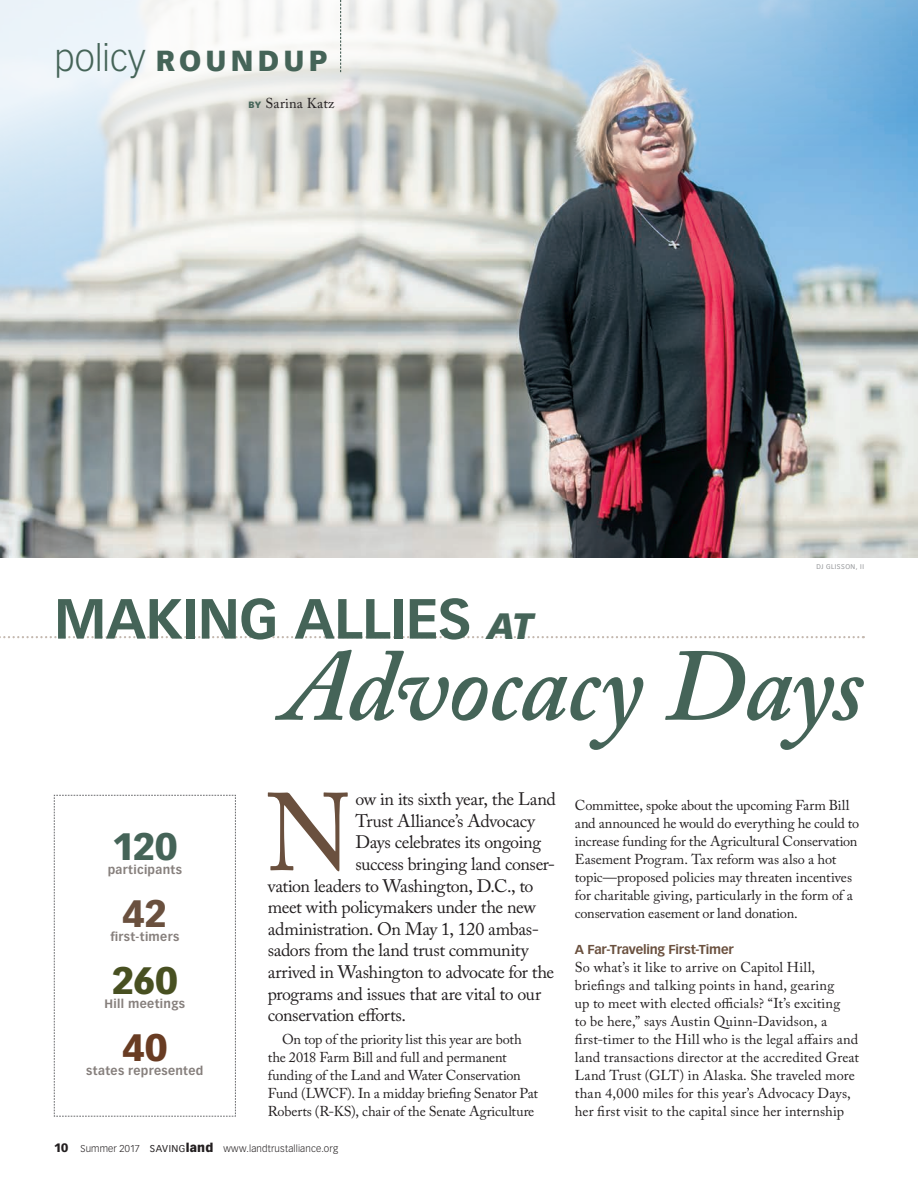
<style>
.page{position:relative;width:918px;height:1188px;background:#fff}
.page>*{position:absolute;margin:0;border:0;box-sizing:border-box;transform-origin:0 0}
.t1{font:109.2px "Adobe Caslon Pro";color:#6a503e}
.t2{font:italic 600 102px "Adobe Caslon Pro";letter-spacing:-.01em;color:#456458}
.t3{font:700 55.5px "Vectora LT Std";letter-spacing:-.015em;color:#456458}
.t4{font:900 37.5px "Vectora LT Std";color:#456458}
.t5{font:900 37.5px "Vectora LT Std";color:#485021}
.t6{font:900 37.5px "Vectora LT Std";color:#6a503e}
.t7{font:900 37.5px "Vectora LT Std";color:#693c23}
.t8{font:900 28.5px "Vectora LT Std";letter-spacing:.15em;color:#456458}
.t9{font:18px "Adobe Caslon Pro";letter-spacing:-.02em;color:#231f20}
.t10{font:14.25px/18px "Adobe Caslon Pro";color:#231f20}
.t11{font:700 12.75px "Vectora LT Std";letter-spacing:-.015em;color:#6a503e}
.t12{font:700 12px "Vectora LT Std";letter-spacing:.025em;color:#867f7c}
.t13{font:300 9.75px "Vectora LT Std";letter-spacing:.015em;color:#231f20}
.t14{font:6.75px "Vectora LT Std";letter-spacing:.075em;color:#939598}
.s1{font-weight:300;font-size:36px}
.s2{font-family:"Vectora LT Std";font-weight:900;font-size:9px;color:#456458}
.s3{font-weight:900;font-style:italic;font-size:36px}
.s4{font-weight:900;font-size:12px}
.s5{font-weight:400}
</style>
<div class="page">
<img style="left:0;top:0;width:918px;height:558px">
<svg style="left:340px;top:0;width:1px;height:72px"></svg>
<svg style="left:0;top:636px;width:864px;height:2px"></svg>
<svg style="left:54px;top:795px;width:182px;height:322px"></svg>
<p class="t8" style="left:55px;top:43px;width:274px"><span class="s1">policy</span> ROUNDUP</p>
<p class="t10" style="left:248px;top:94px;width:87px"><span class="s2">BY</span> Sarina Katz</p>
<p class="t14" style="left:816px;top:562px;width:49px">DJ GLISSON, II</p>
<p class="t3" style="left:54px;top:585px;width:481px">MAKING ALLIES <span class="s3">AT</span></p>
<p class="t2" style="left:283px;top:625px;width:583px">Advocacy Days</p>
<h3 class="t4" style="left:112px;top:823px;width:67px">120</h3>
<p class="t12" style="left:108px;top:863px;width:76px">participants</p>
<h3 class="t6" style="left:123px;top:890px;width:46px">42</h3>
<p class="t12" style="left:110px;top:930px;width:70px">first-timers</p>
<h3 class="t5" style="left:112px;top:957px;width:67px">260</h3>
<p class="t12" style="left:105px;top:997px;width:82px">Hill meetings</p>
<h3 class="t7" style="left:122px;top:1024px;width:46px">40</h3>
<p class="t12" style="left:86px;top:1064px;width:119px">states represented</p>
<p class="t1" style="left:265px;top:768px;width:88px">N</p>
<p class="t9" style="left:355px;top:788px;width:202px">ow in its sixth year, the Land</p>
<p class="t9" style="left:355px;top:810px;width:181px">Trust Alliance’s Advocacy</p>
<p class="t9" style="left:355px;top:832px;width:187px">Days celebrates its ongoing</p>
<p class="t9" style="left:355px;top:853px;width:201px">success bringing land conser-</p>
<p class="t9" style="left:268px;top:875px;width:267px">vation leaders to Washington, D.C., to</p>
<p class="t9" style="left:268px;top:896px;width:270px">meet with policymakers under the new</p>
<p class="t9" style="left:268px;top:918px;width:273px">administration. On May 1, 120 ambas-</p>
<p class="t9" style="left:268px;top:940px;width:262px">sadors from the land trust community</p>
<p class="t9" style="left:268px;top:961px;width:288px">arrived in Washington to advocate for the</p>
<p class="t9" style="left:268px;top:983px;width:275px">programs and issues that are vital to our</p>
<p class="t9" style="left:268px;top:1004px;width:140px">conservation efforts.</p>
<p class="t10" style="left:268px;top:1030px;width:272px;text-indent:14px">On top of the priority list this year are both the 2018 Farm Bill and full and permanent funding of the Land and Water Conservation Fund (LWCF). In a midday briefing Senator Pat Roberts (R-KS), chair of the Senate Agriculture</p>
<p class="t13" style="left:54px;top:1143px;width:286px"><span class="s4">10</span> Summer 2017 <span class="s5">SAVING</span><span class="s4">land</span> www.landtrustalliance.org</p>
<p class="t10" style="left:575px;top:796px;width:286px">Committee, spoke about the upcoming Farm Bill and announced he would do everything he could to increase funding for the Agricultural Conservation Easement Program. Tax reform was also a hot topic—proposed policies may threaten incentives for charitable giving, particularly in the form of a conservation easement or land donation.</p>
<p class="t11" style="left:575px;top:942px;width:160px">A Far-Traveling First-Timer</p>
<p class="t10" style="left:575px;top:958px;width:286px">So what’s it like to arrive on Capitol Hill, briefings and talking points in hand, gearing<br>up to meet with elected officials? “It’s exciting<br>to be here,” says Austin Quinn-Davidson, a first-timer to the Hill who is the legal affairs and land transactions director at the accredited Great Land Trust (GLT) in Alaska. She traveled more than 4,000 miles for this year’s Advocacy Days, her first visit to the capital since her internship</p>
</div>
